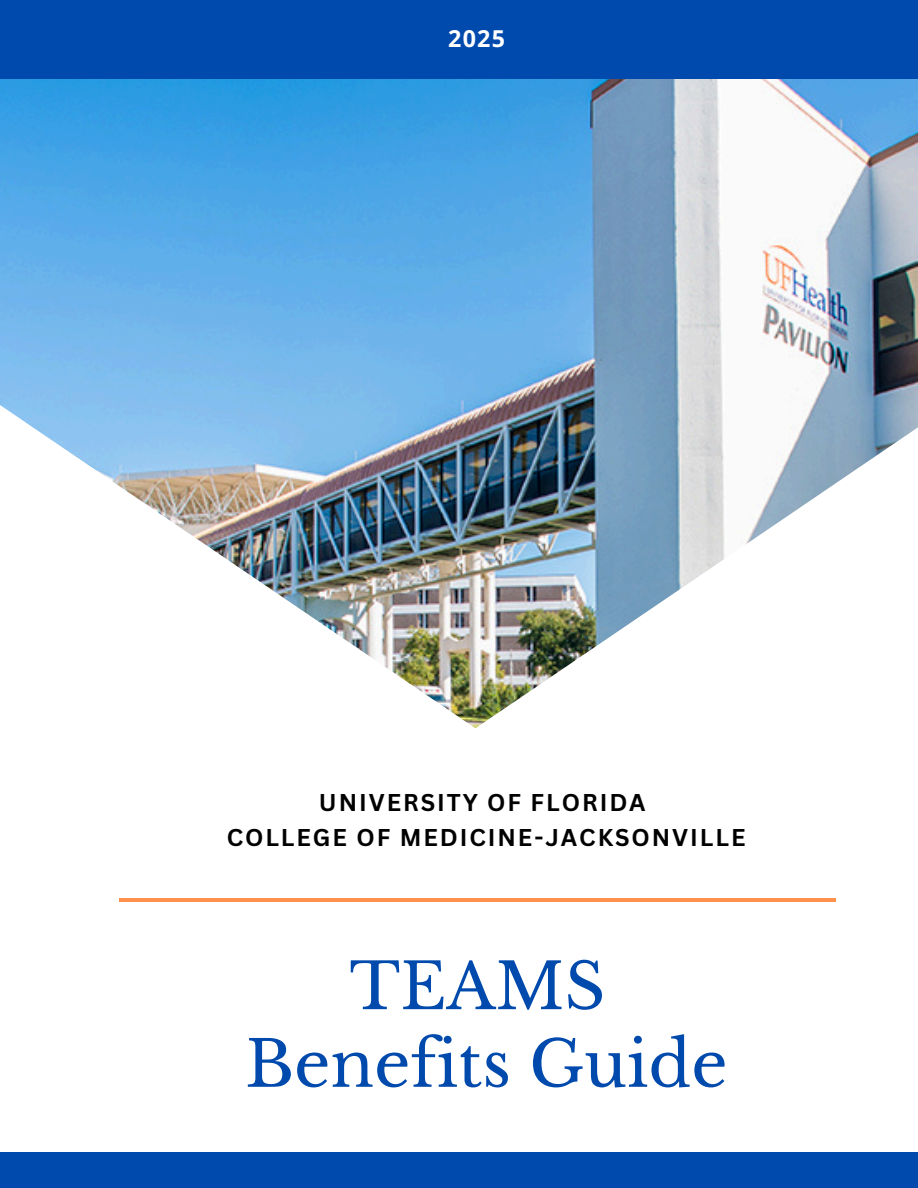
<style>
.page{position:relative;width:918px;height:1188px;background:#fff}
.page>*{position:absolute;margin:0;border:0;box-sizing:border-box;transform-origin:0 0}
.t1{font:63.45px/77.7px "Libre Baskerville";color:#004aad;text-align:center}
.t2{font:700 23.7px/34.8px "Canva Sans";letter-spacing:.08em;color:#000;text-align:center}
.t3{font:700 23.25px "Open Sans";color:#fff}
</style>
<div class="page">
<img style="left:0;top:78px;width:918px;height:650px">
<div style="left:0;top:0;width:918px;height:78px;background:#004aad"></div>
<div style="left:0;top:1153px;width:918px;height:35px;background:#004aad"></div>
<hr style="left:119px;top:898px;width:717px;height:3px;background:#ff914d">
<h2 class="t3" style="left:448px;top:22px;width:58px">2025</h2>
<h1 class="t2" style="left:227px;top:784px;width:520px">UNIVERSITY OF FLORIDA<br>COLLEGE OF MEDICINE-JACKSONVILLE</h1>
<p class="t1" style="left:245px;top:948px;width:484px">TEAMS<br>Benefits Guide</p>
</div>
